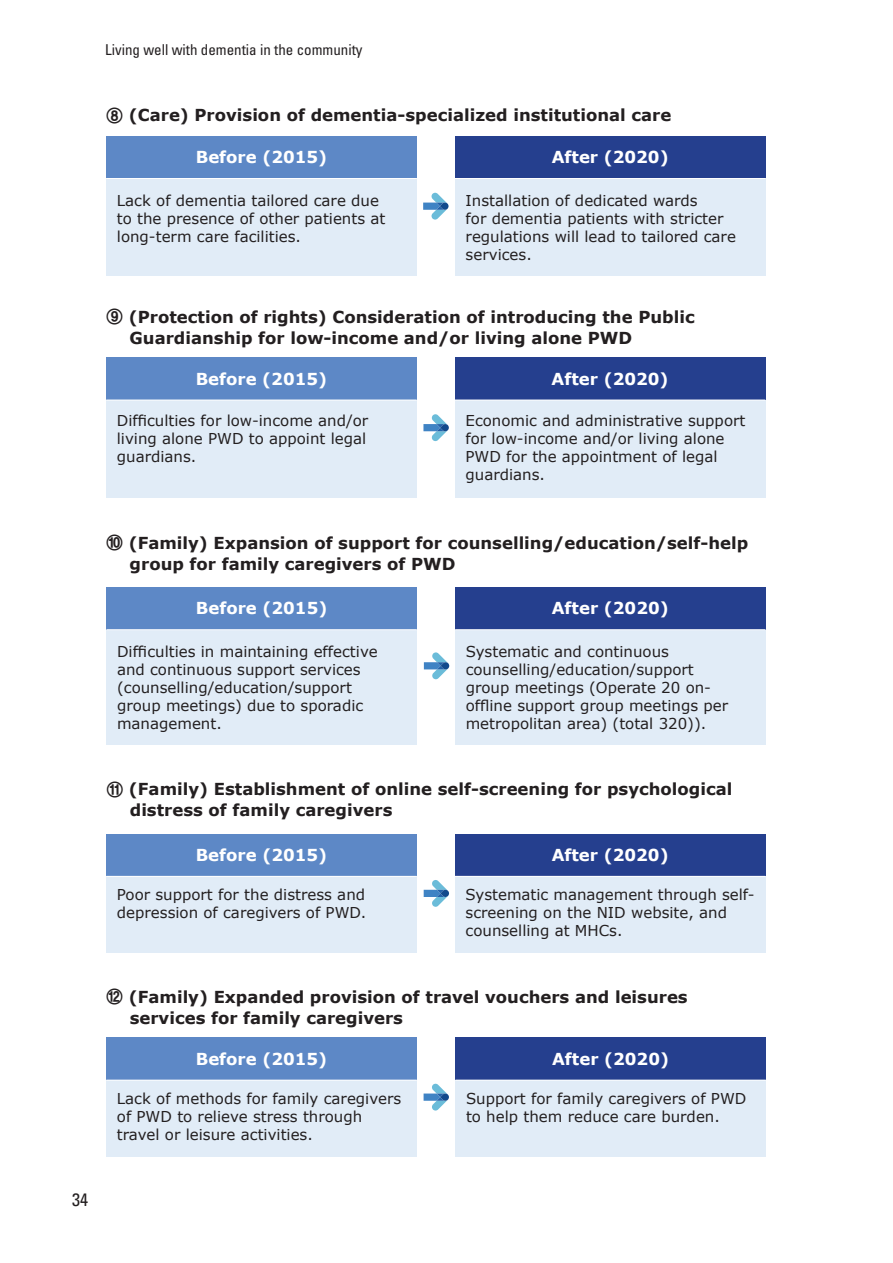
<style>
.page{position:relative;width:893px;height:1263px;background:#fff}
.page>*{position:absolute;margin:0;border:0;box-sizing:border-box;transform-origin:0 0}
.t1{font:condensed 18px "Univers LT Std";color:#231f20}
.t2{font:700 16.5px/20.9px "Verdana";color:#231f20}
.t3{font:700 16.5px "Verdana";color:#fff}
.t4{font:15px/18px "Verdana";color:#231f20}
.t5{font:condensed 15px "Univers LT Std";color:#231f20}
.s1{font-family:"Nanum Gothic";font-weight:800;font-size:18px}
</style>
<div class="page">
<div style="left:106px;top:136px;width:311px;height:43px;background:#5d88c6"></div>
<div style="left:106px;top:179px;width:311px;height:97px;background:#e1ecf7"></div>
<hr style="left:106px;top:178px;width:311px;height:1px;background:#fff">
<div style="left:106px;top:357px;width:311px;height:43px;background:#5d88c6"></div>
<div style="left:106px;top:400px;width:311px;height:98px;background:#e1ecf7"></div>
<hr style="left:106px;top:400px;width:311px;height:1px;background:#fff">
<div style="left:106px;top:587px;width:311px;height:43px;background:#5d88c6"></div>
<div style="left:106px;top:630px;width:311px;height:114px;background:#e1ecf7"></div>
<hr style="left:106px;top:629px;width:311px;height:1px;background:#fff">
<div style="left:106px;top:834px;width:311px;height:42px;background:#5d88c6"></div>
<div style="left:106px;top:876px;width:311px;height:77px;background:#e1ecf7"></div>
<hr style="left:106px;top:876px;width:311px;height:1px;background:#fff">
<div style="left:106px;top:1037px;width:311px;height:43px;background:#5d88c6"></div>
<div style="left:106px;top:1080px;width:311px;height:77px;background:#e1ecf7"></div>
<hr style="left:106px;top:1080px;width:311px;height:1px;background:#fff">
<div style="left:455px;top:136px;width:310px;height:43px;background:#253f8e"></div>
<div style="left:455px;top:179px;width:310px;height:97px;background:#e1ecf7"></div>
<hr style="left:455px;top:178px;width:310px;height:1px;background:#fff">
<div style="left:455px;top:357px;width:310px;height:43px;background:#253f8e"></div>
<div style="left:455px;top:400px;width:310px;height:98px;background:#e1ecf7"></div>
<hr style="left:455px;top:400px;width:310px;height:1px;background:#fff">
<div style="left:455px;top:587px;width:310px;height:43px;background:#253f8e"></div>
<div style="left:455px;top:630px;width:310px;height:114px;background:#e1ecf7"></div>
<hr style="left:455px;top:629px;width:310px;height:1px;background:#fff">
<div style="left:455px;top:834px;width:310px;height:42px;background:#253f8e"></div>
<div style="left:455px;top:876px;width:310px;height:77px;background:#e1ecf7"></div>
<hr style="left:455px;top:876px;width:310px;height:1px;background:#fff">
<div style="left:455px;top:1037px;width:311px;height:43px;background:#253f8e"></div>
<div style="left:455px;top:1080px;width:311px;height:77px;background:#e1ecf7"></div>
<hr style="left:455px;top:1080px;width:311px;height:1px;background:#fff">
<svg style="left:423px;top:193px;width:26px;height:27px"></svg>
<svg style="left:423px;top:414px;width:26px;height:27px"></svg>
<svg style="left:424px;top:652px;width:25px;height:27px"></svg>
<svg style="left:424px;top:880px;width:25px;height:27px"></svg>
<svg style="left:424px;top:1084px;width:25px;height:26px"></svg>
<p class="t5" style="left:105px;top:40px;width:259px">Living well with dementia in the community</p>
<p class="t2" style="left:106px;top:105px;width:567px"><span class="s1">⑧</span> (Care) Provision of dementia-specialized institutional care</p>
<p class="t3" style="left:196px;top:146px;width:133px">Before (2015)</p>
<p class="t4" style="left:117px;top:192px;width:270px">Lack of dementia tailored care due to the presence of other patients at long-term care facilities.</p>
<p class="t3" style="left:552px;top:146px;width:118px">After (2020)</p>
<p class="t4" style="left:466px;top:192px;width:272px">Installation of dedicated wards<br>for dementia patients with stricter regulations will lead to tailored care services.</p>
<p class="t2" style="left:130px;top:306px;width:567px;text-indent:-23px"><span class="s1">⑨</span> (Protection of rights) Consideration of introducing the Public<br>Guardianship for low-income and/or living alone PWD</p>
<p class="t3" style="left:196px;top:367px;width:133px">Before (2015)</p>
<p class="t4" style="left:117px;top:411px;width:253px">Difficulties for low-income and/or living alone PWD to appoint legal guardians.</p>
<p class="t3" style="left:552px;top:367px;width:118px">After (2020)</p>
<p class="t4" style="left:465px;top:411px;width:281px">Economic and administrative support for low-income and/or living alone<br>PWD for the appointment of legal guardians.</p>
<p class="t2" style="left:130px;top:532px;width:620px;text-indent:-23px"><span class="s1">⑩</span> (Family) Expansion of support for counselling/education/self-help group for family caregivers of PWD</p>
<p class="t3" style="left:196px;top:597px;width:133px">Before (2015)</p>
<p class="t4" style="left:117px;top:642px;width:262px">Difficulties in maintaining effective and continuous support services (counselling/education/support group meetings) due to sporadic management.</p>
<p class="t3" style="left:552px;top:597px;width:118px">After (2020)</p>
<p class="t4" style="left:466px;top:642px;width:264px">Systematic and continuous counselling/education/support group meetings (Operate 20 on&shy;offline support group meetings per metropolitan area) (total 320)).</p>
<p class="t2" style="left:130px;top:779px;width:604px;text-indent:-23px"><span class="s1">⑪</span> (Family) Establishment of online self-screening for psychological distress of family caregivers</p>
<p class="t3" style="left:196px;top:843px;width:133px">Before (2015)</p>
<p class="t4" style="left:117px;top:885px;width:251px">Poor support for the distress and depression of caregivers of PWD.</p>
<p class="t3" style="left:552px;top:843px;width:118px">After (2020)</p>
<p class="t4" style="left:466px;top:885px;width:291px">Systematic management through self&shy;screening on the NID website, and counselling at MHCs.</p>
<p class="t2" style="left:130px;top:986px;width:559px;text-indent:-23px"><span class="s1">⑫</span> (Family) Expanded provision of travel vouchers and leisures services for family caregivers</p>
<p class="t3" style="left:196px;top:1047px;width:133px">Before (2015)</p>
<p class="t4" style="left:117px;top:1089px;width:286px">Lack of methods for family caregivers of PWD to relieve stress through travel or leisure activities.</p>
<p class="t3" style="left:552px;top:1047px;width:118px">After (2020)</p>
<p class="t4" style="left:466px;top:1089px;width:282px">Support for family caregivers of PWD to help them reduce care burden.</p>
<p class="t1" style="left:72px;top:1188px;width:17px">34</p>
</div>
